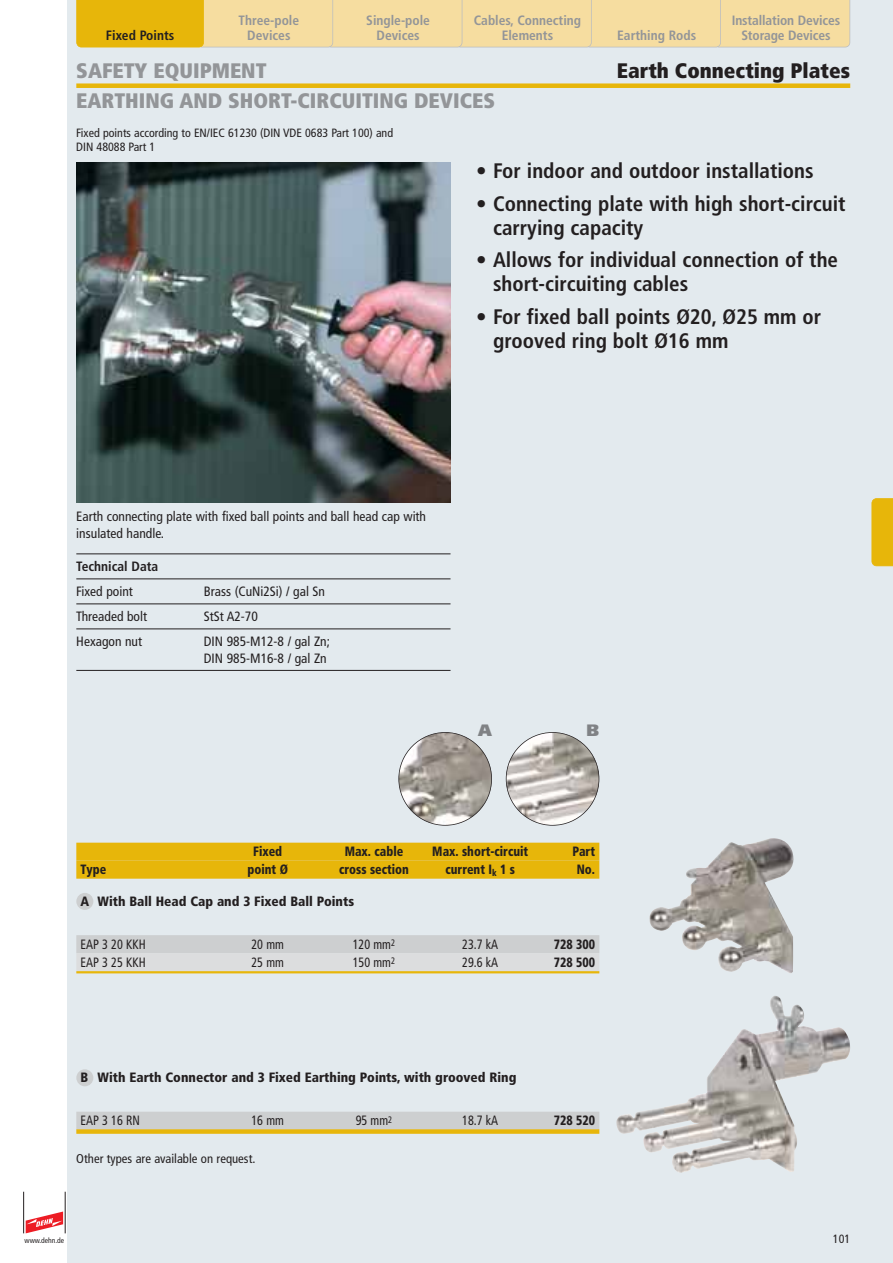
<style>
.page{position:relative;width:893px;height:1263px;background:#fff}
.page>*{position:absolute;margin:0;border:0;box-sizing:border-box;transform-origin:0 0}
.t1{font:700 condensed 21px/24px "Frutiger";color:#231f20}
.t2{font:900 condensed 21px/30px "Frutiger";color:#939598}
.t3{font:900 condensed 21px "Frutiger";color:#231f20}
.t4{font:900 16.5px "Frutiger";color:#808285}
.t5{font:condensed 13.5px/16.5px "Frutiger";color:#231f20}
.t6{font:700 condensed 13.5px/15px "Frutiger";color:#939598;text-align:center}
.t7{font:900 condensed 13.5px "Frutiger";color:#231f20}
.t8{font:900 condensed 13.5px "Frutiger D";color:#231f20;scale:.9 1}
.t9{font:condensed 13.5px "Frutiger D";color:#231f20;scale:.9 1}
.t10{font:700 condensed 13.5px "Frutiger";color:#231f20}
.t11{font:condensed 12.75px "Frutiger";color:#231f20}
.t12{font:condensed 12px/13.5px "Frutiger";color:#231f20}
.t13{font:condensed 7.5px "Frutiger";color:#231f20}
</style>
<div class="page">
<div style="left:68px;top:0;width:825px;height:1263px;background:#e3eaee"></div>
<hr style="left:23px;top:1192px;width:1px;height:41px;background:#231f20">
<hr style="left:65px;top:1192px;width:1px;height:41px;background:#231f20">
<svg style="left:26px;top:1211px;width:37px;height:22px"></svg>
<div style="left:76px;top:83px;width:774px;height:5px;background:#e7b60a"></div>
<svg style="left:871px;top:498px;width:22px;height:68px"></svg>
<img style="left:76px;top:162px;width:374px;height:340px">
<hr style="left:76px;top:553px;width:374px;height:1px;background:#231f20">
<hr style="left:76px;top:578px;width:374px;height:1px;background:#231f20">
<hr style="left:76px;top:603px;width:374px;height:1px;background:#231f20">
<hr style="left:76px;top:628px;width:374px;height:1px;background:#231f20">
<hr style="left:76px;top:670px;width:374px;height:1px;background:#231f20">
<div style="left:76px;top:893px;width:17px;height:17px;background:#cdcfd0;border-radius:50%"></div>
<div style="left:76px;top:1069px;width:17px;height:17px;background:#cdcfd0;border-radius:50%"></div>
<img style="left:399px;top:732px;width:93px;height:93px;border-radius:50%">
<div style="left:398px;top:732px;width:94px;height:94px;border:2px solid #231f20;border-radius:50%"></div>
<img style="left:506px;top:732px;width:93px;height:92px;border-radius:50%">
<div style="left:506px;top:732px;width:93px;height:94px;border:2px solid #231f20;border-radius:50%"></div>
<div style="left:76px;top:843px;width:523px;height:18px;background:#e7b60a"></div>
<div style="left:76px;top:861px;width:523px;height:18px;background:#e7b60a"></div>
<div style="left:76px;top:935px;width:523px;height:18px;background:#cdcfd0"></div>
<div style="left:76px;top:953px;width:523px;height:18px;background:#dcddde"></div>
<hr style="left:76px;top:971px;width:523px;height:2px;background:#e7b60a">
<img style="left:649px;top:838px;width:145px;height:135px">
<div style="left:76px;top:1112px;width:523px;height:18px;background:#cdcfd0"></div>
<div style="left:76px;top:1129px;width:523px;height:5px;background:#e7b60a"></div>
<img style="left:616px;top:1001px;width:234px;height:172px">
<svg style="left:76px;top:0;width:774px;height:47px;background:#f3d686"></svg>
<p class="t6" style="left:239px;top:13px;width:62px">Three-pole</p>
<p class="t10" style="left:106px;top:29px;width:70px">Fixed Points</p>
<p class="t6" style="left:247px;top:28px;width:45px">Devices</p>
<p class="t6" style="left:366px;top:13px;width:65px">Single-pole<br>Devices</p>
<p class="t6" style="left:474px;top:13px;width:109px">Cables, Connecting<br>Elements</p>
<p class="t6" style="left:732px;top:13px;width:110px">Installation Devices</p>
<p class="t6" style="left:617px;top:28px;width:81px">Earthing Rods</p>
<p class="t6" style="left:741px;top:28px;width:91px">Storage Devices</p>
<p class="t2" style="left:76px;top:57px;width:420px">SAFETY EQUIPMENT<br>EARTHING AND SHORT-CIRCUITING DEVICES</p>
<p class="t3" style="left:617px;top:62px;width:235px">Earth Connecting Plates</p>
<p class="t12" style="left:76px;top:127px;width:318px">Fixed points according to EN/IEC 61230 (DIN VDE 0683 Part 100) and<br>DIN 48088 Part 1</p>
<p class="t1" style="left:476px;top:160px;width:339px">• For indoor and outdoor installations</p>
<p class="t1" style="left:493px;top:193px;width:354px;text-indent:-17px">• Connecting plate with high short-circuit carrying capacity</p>
<p class="t1" style="left:493px;top:249px;width:347px;text-indent:-17px">• Allows for individual connection of the short-circuiting cables</p>
<p class="t1" style="left:493px;top:306px;width:330px;text-indent:-17px">• For fixed ball points Ø20, Ø25 mm or grooved ring bolt Ø16 mm</p>
<p class="t5" style="left:76px;top:509px;width:351px">Earth connecting plate with fixed ball points and ball head cap with insulated handle.</p>
<p class="t10" style="left:76px;top:561px;width:83px">Technical Data</p>
<p class="t5" style="left:76px;top:584px;width:58px">Fixed point</p>
<p class="t5" style="left:204px;top:584px;width:123px">Brass (CuNi2Si) / gal Sn</p>
<p class="t5" style="left:76px;top:609px;width:72px">Threaded bolt</p>
<p class="t5" style="left:204px;top:609px;width:55px">StSt A2-70</p>
<p class="t5" style="left:76px;top:634px;width:67px">Hexagon nut</p>
<p class="t5" style="left:204px;top:634px;width:128px">DIN 985-M12-8 / gal Zn;<br>DIN 985-M16-8 / gal Zn</p>
<p class="t4" style="left:478px;top:724px;width:15px">A</p>
<p class="t4" style="left:586px;top:724px;width:14px">B</p>
<p class="t8" style="left:253px;top:845px;width:34px">Fixed</p>
<p class="t8" style="left:345px;top:845px;width:67px">Max. cable</p>
<p class="t8" style="left:432px;top:845px;width:108px">Max. short-circuit</p>
<p class="t8" style="left:572px;top:845px;width:27px">Part</p>
<p class="t8" style="left:81px;top:863px;width:30px">Type</p>
<p class="t8" style="left:247px;top:863px;width:47px">point Ø</p>
<p class="t8" style="left:339px;top:863px;width:79px">cross section</p>
<p class="t8" style="left:445px;top:863px;width:79px">current I<sub>k</sub> 1 s</p>
<p class="t8" style="left:577px;top:863px;width:22px">No.</p>
<p class="t7" style="left:81px;top:896px;width:275px">A With Ball Head Cap and 3 Fixed Ball Points</p>
<p class="t9" style="left:81px;top:938px;width:74px">EAP 3 20 KKH</p>
<p class="t9" style="left:251px;top:938px;width:38px">20 mm</p>
<p class="t9" style="left:353px;top:938px;width:49px">120 mm<sup>2</sup></p>
<p class="t9" style="left:462px;top:938px;width:41px">23.7 kA</p>
<p class="t8" style="left:554px;top:938px;width:47px">728 300</p>
<p class="t9" style="left:81px;top:956px;width:74px">EAP 3 25 KKH</p>
<p class="t9" style="left:251px;top:956px;width:38px">25 mm</p>
<p class="t9" style="left:353px;top:956px;width:49px">150 mm<sup>2</sup></p>
<p class="t9" style="left:462px;top:956px;width:41px">29.6 kA</p>
<p class="t8" style="left:554px;top:956px;width:47px">728 500</p>
<p class="t7" style="left:81px;top:1072px;width:437px">B With Earth Connector and 3 Fixed Earthing Points, with grooved Ring</p>
<p class="t9" style="left:81px;top:1114px;width:67px">EAP 3 16 RN</p>
<p class="t9" style="left:251px;top:1114px;width:38px">16 mm</p>
<p class="t9" style="left:356px;top:1114px;width:42px">95 mm<sup>2</sup></p>
<p class="t9" style="left:462px;top:1114px;width:41px">18.7 kA</p>
<p class="t8" style="left:554px;top:1114px;width:47px">728 520</p>
<p class="t11" style="left:76px;top:1153px;width:181px">Other types are available on request.</p>
<p class="t13" style="left:25px;top:1237px;width:41px">www.dehn.de</p>
<p class="t12" style="left:833px;top:1233px;width:19px">101</p>
</div>
